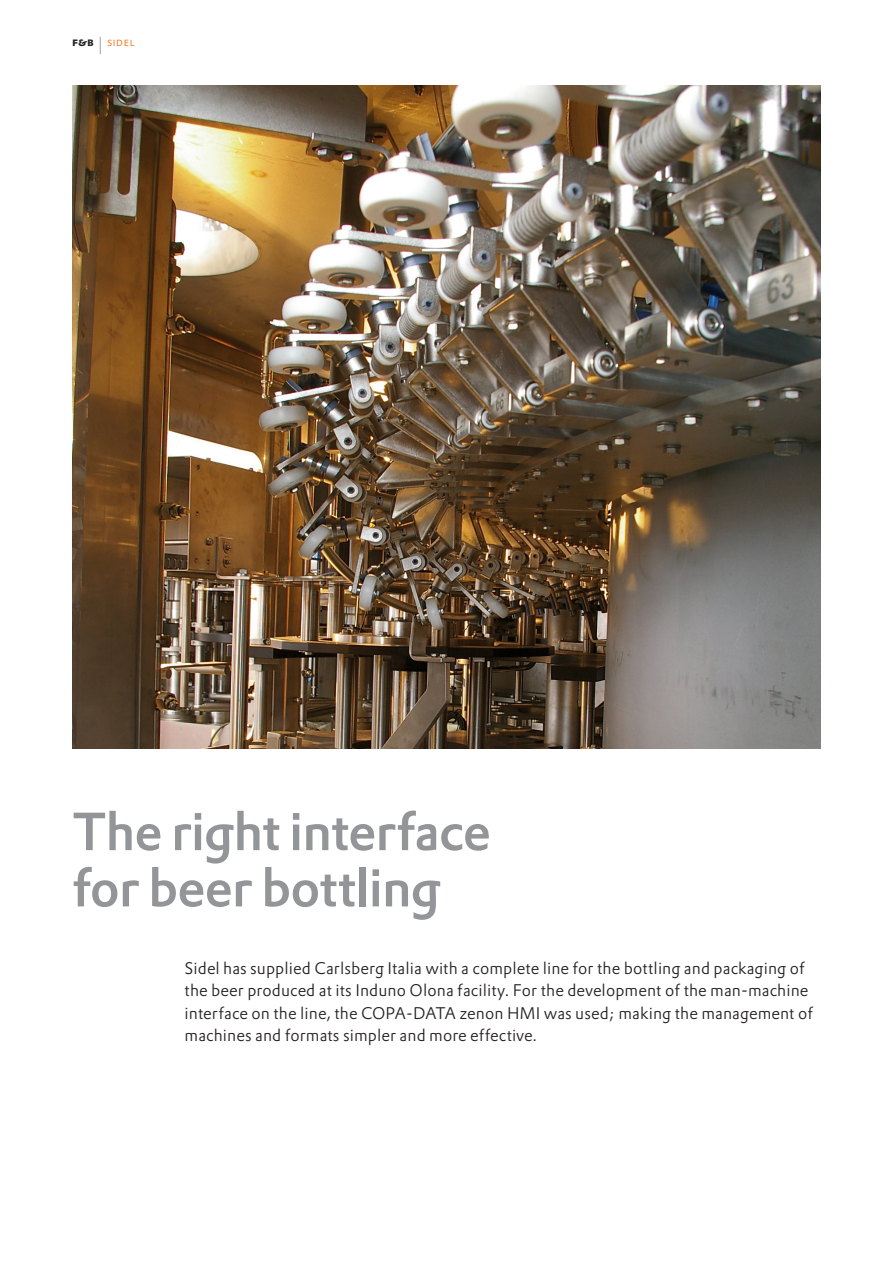
<style>
.page{position:relative;width:893px;height:1263px;background:#fff}
.page>*{position:absolute;margin:0;border:0;box-sizing:border-box;transform-origin:0 0}
.t1{font:500 52.5px "DTL Prokyon TOT";letter-spacing:-.02em;color:#939598}
.t2{font:300 16.5px/22.5px "DTL Prokyon TOT";letter-spacing:.005em;color:#231f20}
.t3{font:300 12px "DTL Prokyon TOT Caps";letter-spacing:.005em;color:#f47921}
.s1{font-weight:700;color:#231f20}
.s2{font-size:24px;color:#939598}
</style>
<div class="page">
<img style="left:72px;top:85px;width:749px;height:664px">
<p class="t3" style="left:72px;top:34px;width:64px"><span class="s1">f&amp;b</span> <span class="s2">I</span> sidel</p>
<p class="t1" style="left:72px;top:797px;width:420px">The right interface</p>
<p class="t1" style="left:72px;top:854px;width:370px">for beer bottling</p>
<p class="t2" style="left:185px;top:957px;width:630px">Sidel has supplied Carlsberg Italia with a complete line for the bottling and packaging of the beer produced at its Induno Olona facility. For the development of the man-machine interface on the line, the COPA-DATA zenon HMI was used; making the management of machines and formats simpler and more effective.</p>
</div>
